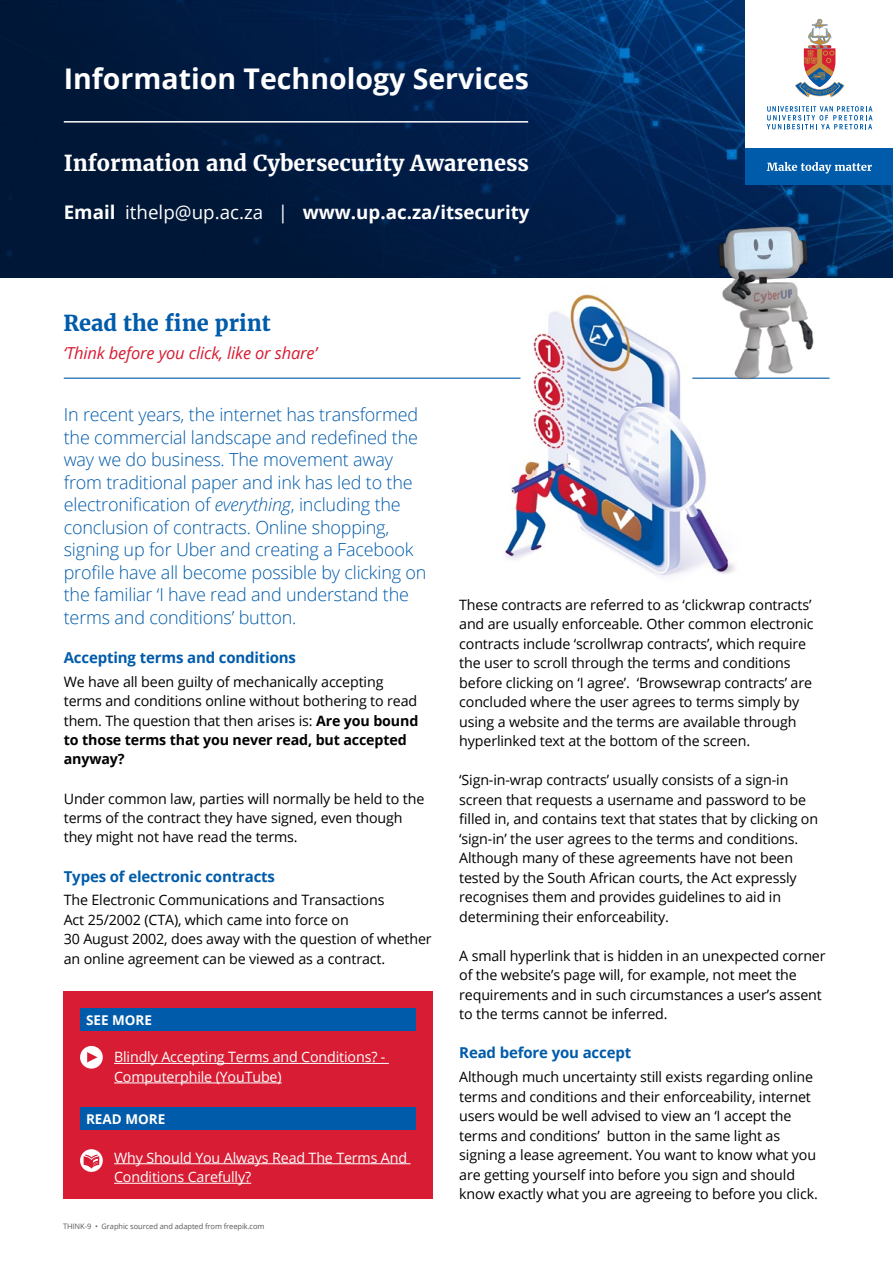
<style>
.page{position:relative;width:893px;height:1263px;background:#fff}
.page>*{position:absolute;margin:0;border:0;box-sizing:border-box;transform-origin:0 0}
.t1{font:700 28.5px "Open Sans";color:#fff}
.t2{font:700 21.75px "Merriweather";color:#fff}
.t3{font:700 21.75px "Merriweather";color:#005baa}
.t4{font:700 18.75px "Open Sans";color:#fff}
.t5{font:300 18px/22.5px "Open Sans";letter-spacing:-.01em;color:#005baa}
.t6{font:italic 16.5px "Open Sans";letter-spacing:-.01em;color:#d71c33}
.t7{font:700 15px "Open Sans";letter-spacing:-.01em;color:#005baa}
.t8{font:14.25px/19.5px "Open Sans";letter-spacing:-.01em;color:#000}
.t9{font:14.25px/19.5px "Open Sans";letter-spacing:-.01em;color:#fff}
.t10{font:700 13.5px "Open Sans";color:#fff}
.t11{font:7.5px "Open Sans";letter-spacing:-.01em;color:#58595b}
.s1{font-weight:400}
.s2{font-style:italic}
.s3{font-weight:700}
</style>
<div class="page">
<img style="left:439px;top:294px;width:296px;height:282px">
<img style="left:0;top:0;width:893px;height:278px">
<hr style="left:64px;top:121px;width:464px;height:2px;background:#fff">
<div style="left:746px;top:0;width:147px;height:148px;background:#fff"></div>
<div style="left:746px;top:148px;width:147px;height:36px;background:#005baa"></div>
<svg style="left:767px;top:162px;width:105px;height:12px"></svg>
<svg style="left:767px;top:106px;width:106px;height:23px"></svg>
<svg style="left:795px;top:19px;width:49px;height:78px"></svg>
<div style="left:63px;top:991px;width:370px;height:208px;background:#d71c33"></div>
<hr style="left:114px;top:1063px;width:275px;height:1px;background:#fff">
<hr style="left:114px;top:1082px;width:168px;height:1px;background:#fff">
<hr style="left:114px;top:1163px;width:297px;height:1px;background:#fff">
<hr style="left:114px;top:1183px;width:137px;height:1px;background:#fff">
<div style="left:80px;top:1008px;width:336px;height:23px;background:#005baa"></div>
<div style="left:80px;top:1107px;width:336px;height:23px;background:#005baa"></div>
<div style="left:80px;top:1046px;width:23px;height:22px;background:#fff;border-radius:50%"></div>
<svg style="left:87px;top:1052px;width:10px;height:10px"></svg>
<svg style="left:80px;top:1149px;width:23px;height:23px"></svg>
<svg style="left:84px;top:1154px;width:15px;height:15px"></svg>
<hr style="left:64px;top:378px;width:456px;height:1px;background:#005baa">
<hr style="left:692px;top:378px;width:137px;height:1px;background:#005baa">
<img style="left:714px;top:221px;width:102px;height:164px">
<h1 class="t1" style="left:64px;top:59px;width:467px">Information Technology Services</h1>
<h2 class="t2" style="left:64px;top:149px;width:467px">Information and Cybersecurity Awareness</h2>
<h3 class="t4" style="left:64px;top:198px;width:467px">Email <span class="s1">ithelp@up.ac.za |</span> www.up.ac.za/itsecurity</h3>
<h2 class="t3" style="left:63px;top:309px;width:209px">Read the fine print</h2>
<p class="t6" style="left:63px;top:342px;width:255px">‘Think before you click, like or share’</p>
<p class="t5" style="left:64px;top:403px;width:364px">In recent years, the internet has transformed the commercial landscape and redefined the way we do business. The movement away from traditional paper and ink has led to the electronification of <span class="s2">everything</span>, including the conclusion of contracts. Online shopping, signing up for Uber and creating a Facebook profile have all become possible by clicking on the familiar ‘I have read and understand the terms and conditions’ button.</p>
<p class="t7" style="left:64px;top:647px;width:234px">Accepting terms and conditions</p>
<p class="t8" style="left:64px;top:671px;width:356px">We have all been guilty of mechanically accepting terms and conditions online without bothering to read them. The question that then arises is: <span class="s3">Are you bound to those terms that you never read, but accepted anyway?</span></p>
<p class="t8" style="left:64px;top:788px;width:362px">Under common law, parties will normally be held to the terms of the contract they have signed, even though they might not have read the terms.</p>
<p class="t7" style="left:64px;top:865px;width:213px">Types of electronic contracts</p>
<p class="t8" style="left:64px;top:890px;width:369px">The Electronic Communications and Transactions<br>Act 25/2002 (CTA), which came into force on<br>30 August 2002, does away with the question of whether an online agreement can be viewed as a contract.</p>
<p class="t10" style="left:86px;top:1010px;width:68px">SEE MORE</p>
<p class="t9" style="left:114px;top:1047px;width:273px">Blindly Accepting Terms and Conditions? -<br>Computerphile (YouTube)</p>
<p class="t10" style="left:86px;top:1109px;width:81px">READ MORE</p>
<p class="t9" style="left:114px;top:1147px;width:295px">Why Should You Always Read The Terms And<br>Conditions Carefully?</p>
<p class="t11" style="left:63px;top:1221px;width:203px">THINK-9 • Graphic sourced and adapted from freepik.com</p>
<p class="t8" style="left:459px;top:595px;width:356px">These contracts are referred to as ‘clickwrap contracts’ and are usually enforceable. Other common electronic contracts include ‘scrollwrap contracts’, which require the user to scroll through the terms and conditions before clicking on ‘I agree’. ‘Browsewrap contracts’ are concluded where the user agrees to terms simply by using a website and the terms are available through hyperlinked text at the bottom of the screen.</p>
<p class="t8" style="left:459px;top:770px;width:360px">‘Sign-in-wrap contracts’ usually consists of a sign-in screen that requests a username and password to be filled in, and contains text that states that by clicking on ‘sign-in’ the user agrees to the terms and conditions.<br>Although many of these agreements have not been tested by the South African courts, the Act expressly recognises them and provides guidelines to aid in determining their enforceability.</p>
<p class="t8" style="left:459px;top:945px;width:368px">A small hyperlink that is hidden in an unexpected corner of the website’s page will, for example, not meet the requirements and in such circumstances a user’s assent to the terms cannot be inferred.</p>
<p class="t7" style="left:459px;top:1042px;width:174px">Read before you accept</p>
<p class="t8" style="left:459px;top:1067px;width:360px">Although much uncertainty still exists regarding online terms and conditions and their enforceability, internet users would be well advised to view an ‘I accept the terms and conditions’ button in the same light as signing a lease agreement. You want to know what you are getting yourself into before you sign and should know exactly what you are agreeing to before you click.</p>
</div>
